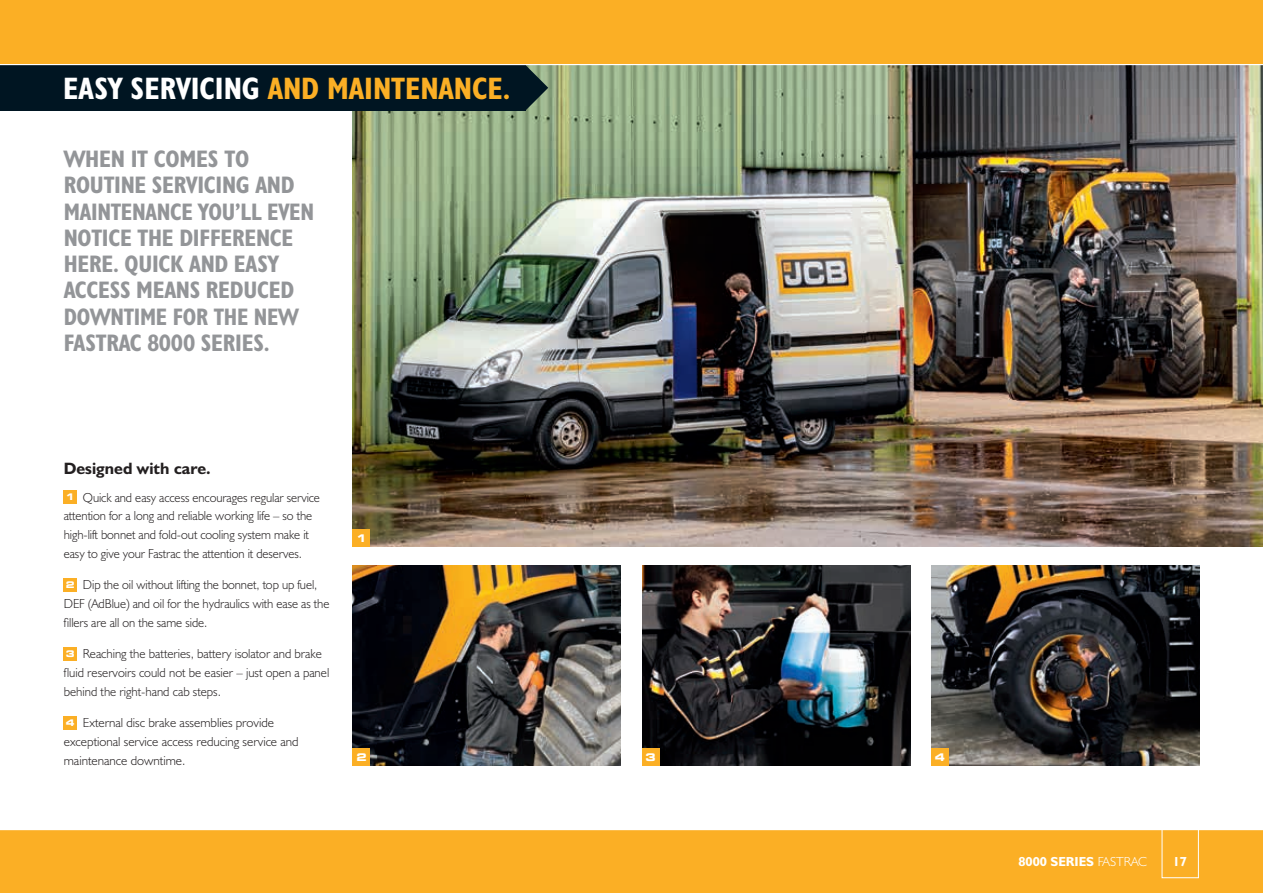
<style>
.page{position:relative;width:1263px;height:893px;background:#fff}
.page>*{position:absolute;margin:0;border:0;box-sizing:border-box;transform-origin:0 0}
.t1{font:31.2px "JCB Bold Condensed";color:#fbaf25}
.t2{font:24px/26.2px "JCB Bold Condensed";letter-spacing:-.01em;color:#939598}
.t3{font:16.5px "JCB Bold";color:#231f20}
.t4{font:13.2px/18.8px "JCB Light";letter-spacing:-.005em;color:#231f20}
.t5{font:13.2px "JCB Bold";color:#fff}
.t6{font:700 expanded 10.5px "Square 721 BT";color:#fff}
.s1{color:#fff}
.s2{font-family:"Square 721 BT";font-weight:700;font-stretch:expanded;font-size:9.15px;color:#fff}
.s3{font-family:"JCB Light"}
</style>
<div class="page">
<img style="left:353px;top:65px;width:910px;height:481px">
<svg style="left:525px;top:65px;width:23px;height:45px"></svg>
<div style="left:0;top:54px;width:525px;height:57px;background:#001522"></div>
<div style="left:0;top:829px;width:1263px;height:64px;background:#fbaf25"></div>
<hr style="left:0;top:829px;width:1263px;height:1px;background:#fff">
<hr style="left:0;top:64px;width:1263px;height:1px;background:#fff">
<div style="left:0;top:0;width:1263px;height:64px;background:#fbaf25"></div>
<div style="left:1162px;top:829px;width:37px;height:49px;border:1px solid #fff"></div>
<div style="left:64px;top:490px;width:13px;height:14px;background:#fbaf25"></div>
<div style="left:64px;top:578px;width:13px;height:13px;background:#fbaf25"></div>
<div style="left:64px;top:647px;width:13px;height:13px;background:#fbaf25"></div>
<div style="left:64px;top:716px;width:13px;height:13px;background:#fbaf25"></div>
<img style="left:642px;top:566px;width:268px;height:199px">
<div style="left:642px;top:748px;width:17px;height:17px;background:#fbaf25"></div>
<div style="left:353px;top:529px;width:17px;height:17px;background:#fbaf25"></div>
<img style="left:353px;top:566px;width:268px;height:199px">
<img style="left:931px;top:566px;width:268px;height:199px">
<div style="left:353px;top:748px;width:17px;height:17px;background:#fbaf25"></div>
<div style="left:931px;top:748px;width:17px;height:17px;background:#fbaf25"></div>
<h1 class="t1" style="left:63px;top:69px;width:449px"><span class="s1">EASY SERVICING</span> AND MAINTENANCE.</h1>
<h2 class="t2" style="left:64px;top:145px;width:252px">WHEN IT COMES TO<br>ROUTINE SERVICING AND<br>MAINTENANCE YOU’LL EVEN<br>NOTICE THE DIFFERENCE<br>HERE. QUICK AND EASY<br>ACCESS MEANS REDUCED<br>DOWNTIME FOR THE NEW<br>FASTRAC 8000 SERIES.</h2>
<p class="t3" style="left:64px;top:458px;width:148px">Designed with care.</p>
<p class="t4" style="left:64px;top:488px;width:258px"><span class="s2">1</span> Quick and easy access encourages regular service attention for a long and reliable working life – so the high-lift bonnet and fold-out cooling system make it easy to give your Fastrac the attention it deserves.</p>
<p class="t4" style="left:64px;top:575px;width:267px"><span class="s2">2</span> Dip the oil without lifting the bonnet, top up fuel,<br>DEF (AdBlue) and oil for the hydraulics with ease as the fillers are all on the same side.</p>
<p class="t4" style="left:64px;top:644px;width:267px"><span class="s2">3</span> Reaching the batteries, battery isolator and brake fluid reservoirs could not be easier – just open a panel behind the right-hand cab steps.</p>
<p class="t4" style="left:64px;top:713px;width:236px"><span class="s2">4</span> External disc brake assemblies provide exceptional service access reducing service and maintenance downtime.</p>
<p class="t6" style="left:356px;top:532px;width:12px">1</p>
<p class="t6" style="left:645px;top:751px;width:12px">3</p>
<p class="t6" style="left:356px;top:751px;width:12px">2</p>
<p class="t6" style="left:935px;top:751px;width:12px">4</p>
<p class="t5" style="left:1018px;top:853px;width:130px">8000 SERIES <span class="s3">FASTRAC</span></p>
<p class="t5" style="left:1173px;top:853px;width:16px">17</p>
</div>
